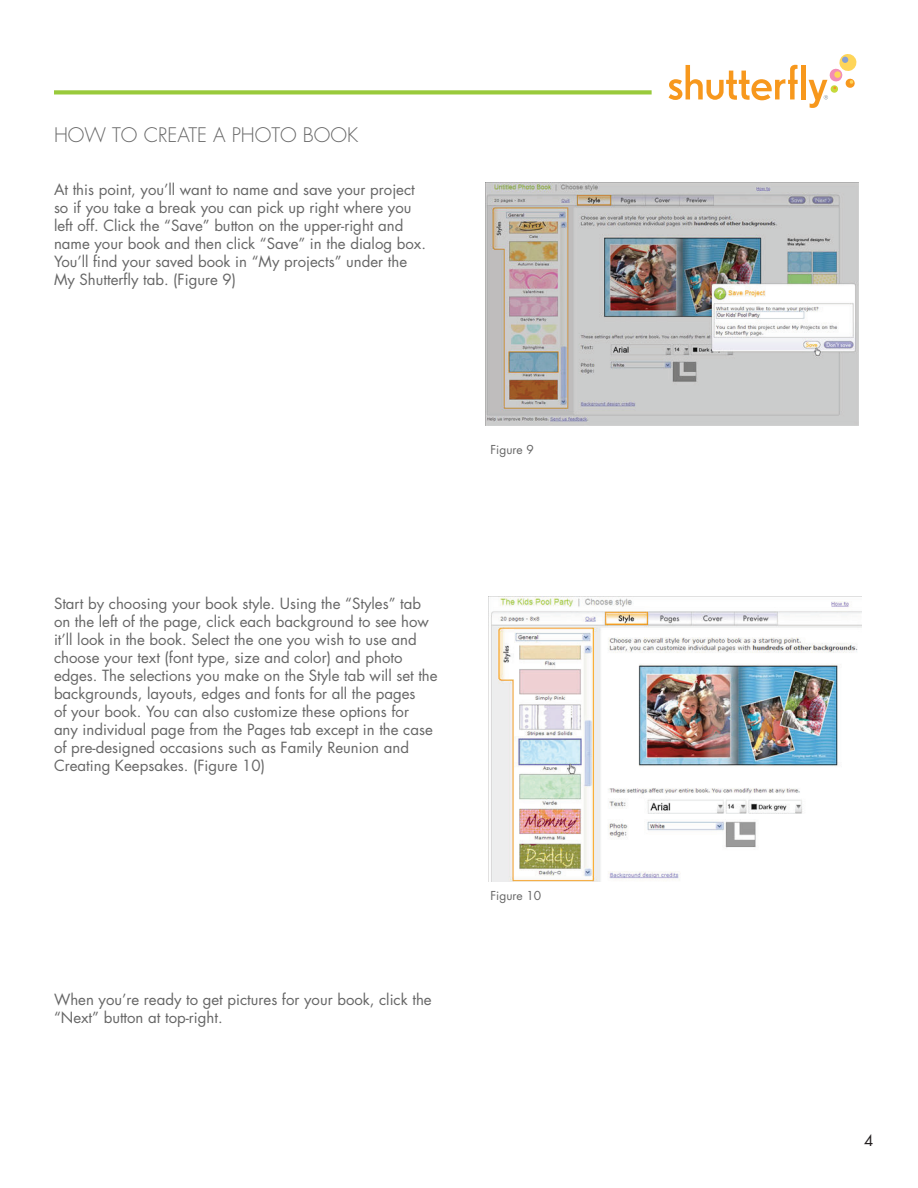
<style>
.page{position:relative;width:918px;height:1188px;background:#fff}
.page>*{position:absolute;margin:0;border:0;box-sizing:border-box;transform-origin:0 0}
.t1{font:300 19.5px "Futura";color:#666}
.t2{font:15px/18px "Futura";color:#666}
.t3{font:15px "Futura";color:#231f20}
.t4{font:12px "Futura";color:#666}
</style>
<div class="page">
<div style="left:801px;top:65px;width:5px;height:34px;background:#f7981d"></div>
<svg style="left:669px;top:65px;width:129px;height:35px"></svg>
<svg style="left:809px;top:54px;width:47px;height:54px"></svg>
<svg style="left:54px;top:90px;width:598px;height:4px;background:#a0cd49"></svg>
<img style="left:486px;top:183px;width:372px;height:243px">
<img style="left:489px;top:596px;width:372px;height:286px">
<h1 class="t1" style="left:54px;top:123px;width:306px">HOW TO CREATE A PHOTO BOOK</h1>
<p class="t2" style="left:54px;top:180px;width:373px">At this point, you’ll want to name and save your project so if you take a break you can pick up right where you left off. Click the “Save” button on the upper-right and name your book and then click “Save” in the dialog box.<br>You’ll find your saved book in “My projects” under the My Shutterfly tab. (Figure 9)</p>
<p class="t4" style="left:490px;top:442px;width:45px">Figure 9</p>
<p class="t2" style="left:54px;top:594px;width:385px">Start by choosing your book style. Using the “Styles” tab on the left of the page, click each background to see how it’ll look in the book. Select the one you wish to use and choose your text (font type, size and color) and photo edges. The selections you make on the Style tab will set the backgrounds, layouts, edges and fonts for all the pages<br>of your book. You can also customize these options for<br>any individual page from the Pages tab except in the case of pre-designed occasions such as Family Reunion and Creating Keepsakes. (Figure 10)</p>
<p class="t2" style="left:54px;top:990px;width:379px">When you’re ready to get pictures for your book, click the “Next” button at top-right.</p>
<p class="t4" style="left:490px;top:888px;width:52px">Figure 10</p>
<p class="t3" style="left:864px;top:1130px;width:11px">4</p>
</div>
